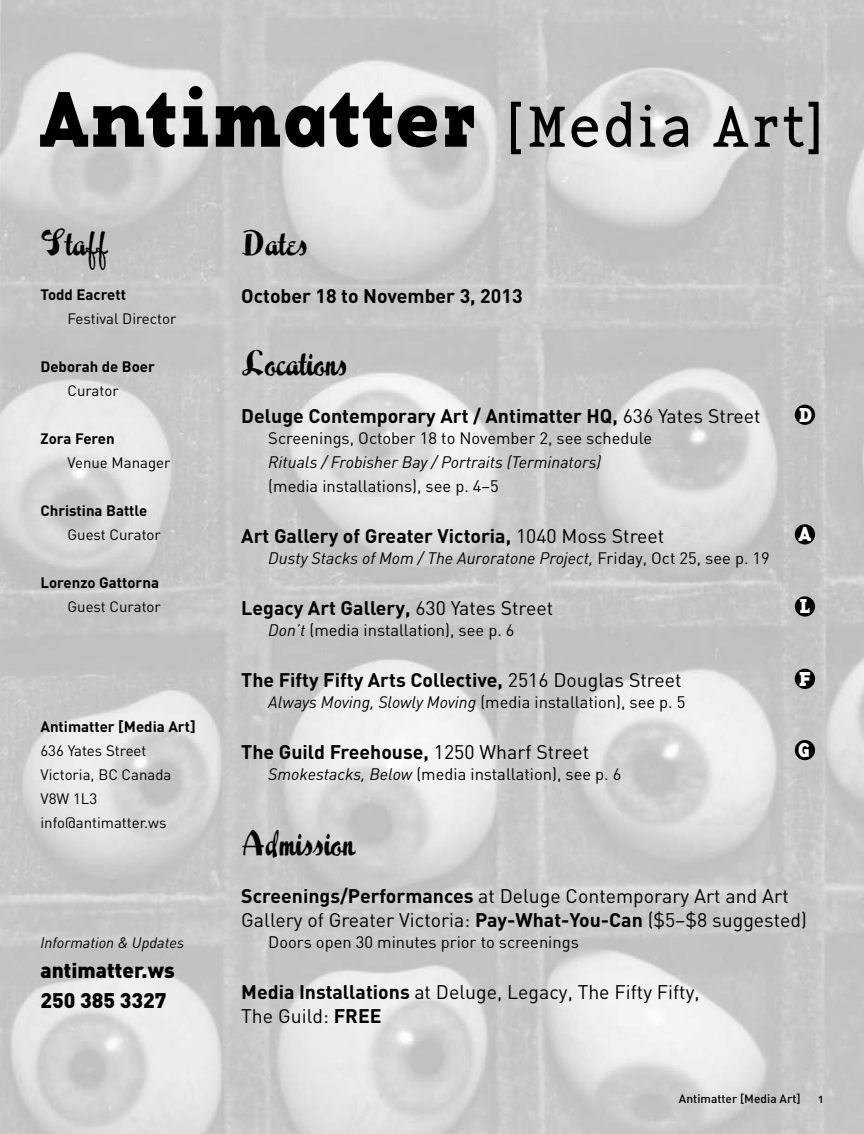
<style>
.page{position:relative;width:864px;height:1134px;background:#fff}
.page>*{position:absolute;margin:0;border:0;box-sizing:border-box;transform-origin:0 0}
.t1{font:81px "Base Twelve Serif B";letter-spacing:-.02em;color:#000}
.t2{font:33px "Schwinger";color:#000}
.t3{font:900 21px/30px "DIN";color:#000}
.t4{font:21px "Base Twelve Serif B";color:#fff}
.t5{font:700 19.5px "DIN";color:#000}
.t6{font:19.5px/24px "DIN";color:#000}
.t7{font:16.5px "DIN";color:#000}
.t8{font:italic 16.5px "DIN";color:#000}
.t9{font:15px/24px "DIN";color:#000}
.t10{font:700 15px "DIN";color:#000}
.t11{font:italic 15px "DIN";color:#000}
.t12{font:12px "DIN Medium Alternate";color:#000}
.s1{font-family:"Base Twelve Serif";font-size:60px}
.s2{font-weight:400}
.s3{font-style:normal}
.s4{font-style:italic}
.s5{font-weight:700}
</style>
<div class="page">
<img style="left:0;top:0;width:864px;height:1134px">
<div style="left:795px;top:524px;width:20px;height:20px;background:#000;border-radius:50%"></div>
<div style="left:795px;top:405px;width:20px;height:20px;background:#000;border-radius:50%"></div>
<div style="left:795px;top:669px;width:20px;height:20px;background:#000;border-radius:50%"></div>
<div style="left:795px;top:596px;width:20px;height:21px;background:#000;border-radius:50%"></div>
<div style="left:795px;top:740px;width:20px;height:20px;background:#000;border-radius:50%"></div>
<h1 class="t1" style="left:40px;top:63px;width:785px">Antimatter <span class="s1">[Media Art]</span></h1>
<h2 class="t2" style="left:40px;top:223px;width:68px">Staff</h2>
<p class="t10" style="left:40px;top:285px;width:87px">Todd Eacrett</p>
<p class="t9" style="left:68px;top:306px;width:110px">Festival Director</p>
<p class="t10" style="left:40px;top:357px;width:116px">Deborah de Boer</p>
<p class="t9" style="left:68px;top:378px;width:53px">Curator</p>
<p class="t10" style="left:40px;top:429px;width:76px">Zora Feren</p>
<p class="t9" style="left:68px;top:450px;width:104px">Venue Manager</p>
<p class="t10" style="left:40px;top:501px;width:108px">Christina Battle</p>
<p class="t9" style="left:68px;top:522px;width:95px">Guest Curator</p>
<p class="t10" style="left:40px;top:573px;width:120px">Lorenzo Gattorna</p>
<p class="t9" style="left:68px;top:594px;width:95px">Guest Curator</p>
<p class="t10" style="left:40px;top:717px;width:157px">Antimatter [Media Art]</p>
<p class="t9" style="left:40px;top:738px;width:132px">636 Yates Street<br>Victoria, BC Canada<br>V8W 1L3 info@antimatter.ws</p>
<p class="t11" style="left:40px;top:933px;width:145px">Information &amp; Updates</p>
<p class="t3" style="left:40px;top:954px;width:136px">antimatter.ws<br>250 385 3327</p>
<h2 class="t2" style="left:241px;top:223px;width:68px">Dates</h2>
<p class="t5" style="left:241px;top:283px;width:283px">October 18 to November 3, 2013</p>
<h2 class="t2" style="left:241px;top:343px;width:107px">Locations</h2>
<p class="t5" style="left:241px;top:403px;width:521px">Deluge Contemporary Art / Antimatter HQ, <span class="s2">636 Yates Street</span></p>
<p class="t7" style="left:268px;top:428px;width:385px">Screenings, October 18 to November 2, see schedule</p>
<p class="t8" style="left:268px;top:452px;width:334px">Rituals / Frobisher Bay / Portraits (Terminators)</p>
<p class="t7" style="left:268px;top:476px;width:232px">(media installations), see p. 4–5</p>
<p class="t5" style="left:241px;top:523px;width:425px">Art Gallery of Greater Victoria, <span class="s2">1040 Moss Street</span></p>
<p class="t8" style="left:268px;top:548px;width:503px">Dusty Stacks of Mom / The Auroratone Project, <span class="s3">Friday, Oct 25, see p. 19</span></p>
<p class="t5" style="left:241px;top:595px;width:314px">Legacy Art Gallery, <span class="s2">630 Yates Street</span></p>
<p class="t7" style="left:268px;top:620px;width:248px"><span class="s4">Don’t</span> (media installation), see p. 6</p>
<p class="t5" style="left:241px;top:667px;width:442px">The Fifty Fifty Arts Collective, <span class="s2">2516 Douglas Street</span></p>
<p class="t7" style="left:268px;top:692px;width:419px"><span class="s4">Always Moving, Slowly Moving</span> (media installation), see p. 5</p>
<p class="t5" style="left:241px;top:739px;width:349px">The Guild Freehouse, <span class="s2">1250 Wharf Street</span></p>
<p class="t7" style="left:268px;top:764px;width:355px"><span class="s4">Smokestacks, Below</span> (media installation), see p. 6</p>
<p class="t4" style="left:799px;top:400px;width:16px">D</p>
<p class="t4" style="left:799px;top:519px;width:14px">A</p>
<p class="t4" style="left:799px;top:591px;width:12px">L</p>
<p class="t4" style="left:798px;top:664px;width:14px">F</p>
<p class="t4" style="left:798px;top:735px;width:14px">G</p>
<h2 class="t2" style="left:241px;top:823px;width:114px">Admission</h2>
<p class="t6" style="left:241px;top:883px;width:567px"><span class="s5">Screenings/Performances</span> at Deluge Contemporary Art and Art<br>Gallery of Greater Victoria: <span class="s5">Pay-What-You-Can</span> ($5–$8 suggested)</p>
<p class="t7" style="left:268px;top:932px;width:312px">Doors open 30 minutes prior to screenings</p>
<p class="t6" style="left:241px;top:979px;width:460px"><span class="s5">Media Installations</span> at Deluge, Legacy, The Fifty Fifty,<br>The Guild: <span class="s5">FREE</span></p>
<p class="t12" style="left:679px;top:1091px;width:123px">Antimatter [Media Art]</p>
<p class="t12" style="left:819px;top:1091px;width:6px">1</p>
</div>
